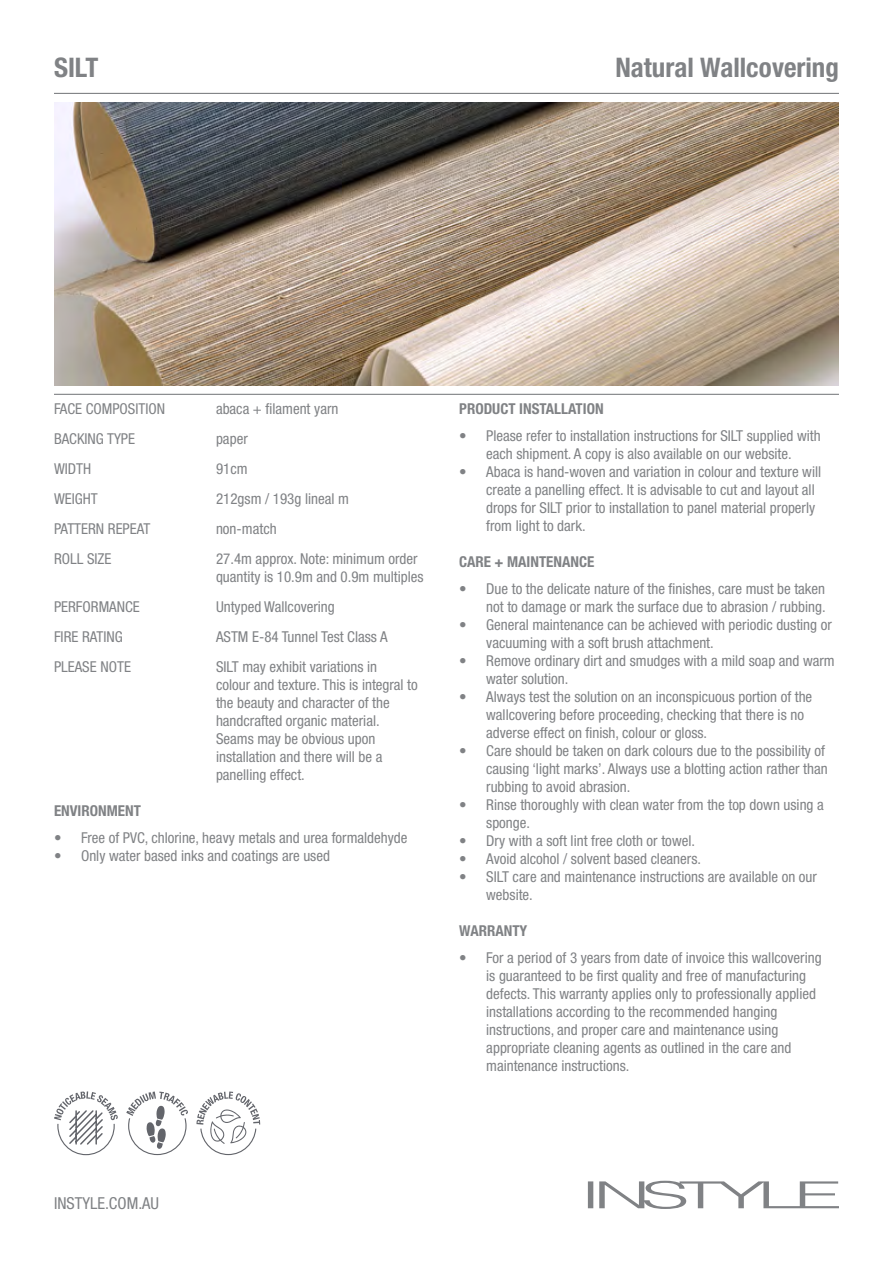
<style>
.page{position:relative;width:893px;height:1263px;background:#fff}
.page>*{position:absolute;margin:0;border:0;box-sizing:border-box;transform-origin:0 0}
.t1{font:700 condensed 27px "Helvetica Neue LT Std";color:#808285}
.t2{font:condensed 16.5px "Helvetica Neue LT Std";color:#808285}
.t3{font:condensed 15px/18px "Helvetica Neue LT Std";color:#808285}
.t4{font:700 condensed 15px "Helvetica Neue LT Std";color:#808285}
</style>
<div class="page">
<svg style="left:588px;top:1181px;width:251px;height:28px"></svg>
<hr style="left:54px;top:93px;width:785px;height:1px;background:#808285">
<hr style="left:54px;top:394px;width:785px;height:1px;background:#808285">
<img style="left:54px;top:102px;width:785px;height:283px">
<svg style="left:126px;top:1091px;width:62px;height:65px"></svg>
<svg style="left:196px;top:1091px;width:64px;height:65px"></svg>
<svg style="left:54px;top:1091px;width:64px;height:65px"></svg>
<h1 class="t1" style="left:54px;top:52px;width:46px">SILT</h1>
<h1 class="t1" style="left:615px;top:52px;width:225px">Natural Wallcovering</h1>
<p class="t3" style="left:54px;top:400px;width:113px">FACE COMPOSITION</p>
<p class="t3" style="left:216px;top:400px;width:124px">abaca + filament yarn</p>
<p class="t3" style="left:54px;top:430px;width:83px">BACKING TYPE</p>
<p class="t3" style="left:216px;top:430px;width:33px">paper</p>
<p class="t3" style="left:54px;top:460px;width:39px">WIDTH</p>
<p class="t3" style="left:216px;top:460px;width:33px">91cm</p>
<p class="t3" style="left:54px;top:490px;width:45px">WEIGHT</p>
<p class="t3" style="left:216px;top:490px;width:134px">212gsm / 193g lineal m</p>
<p class="t3" style="left:54px;top:520px;width:98px">PATTERN REPEAT</p>
<p class="t3" style="left:216px;top:520px;width:62px">non-match</p>
<p class="t3" style="left:54px;top:550px;width:59px">ROLL SIZE</p>
<p class="t3" style="left:216px;top:550px;width:209px">27.4m approx. Note: minimum order quantity is 10.9m and 0.9m multiples</p>
<p class="t3" style="left:54px;top:598px;width:87px">PERFORMANCE</p>
<p class="t3" style="left:216px;top:598px;width:120px">Untyped Wallcovering</p>
<p class="t3" style="left:54px;top:628px;width:70px">FIRE RATING</p>
<p class="t3" style="left:216px;top:628px;width:173px">ASTM E-84 Tunnel Test Class A</p>
<p class="t3" style="left:54px;top:658px;width:78px">PLEASE NOTE</p>
<p class="t3" style="left:216px;top:658px;width:203px">SILT may exhibit variations in<br>colour and texture. This is integral to the beauty and character of the handcrafted organic material.<br>Seams may be obvious upon installation and there will be a panelling effect.</p>
<p class="t4" style="left:54px;top:802px;width:88px">ENVIRONMENT</p>
<p class="t3" style="left:54px;top:829px;width:355px">• Free of PVC, chlorine, heavy metals and urea formaldehyde</p>
<p class="t3" style="left:54px;top:847px;width:277px">• Only water based inks and coatings are used</p>
<p class="t4" style="left:459px;top:400px;width:146px">PRODUCT INSTALLATION</p>
<p class="t3" style="left:459px;top:427px;width:363px;text-align:center">• Please refer to installation instructions for SILT supplied with each shipment. A copy is also available on our website.</p>
<p class="t3" style="left:486px;top:463px;width:336px;text-indent:-27px">• Abaca is hand-woven and variation in colour and texture will create a panelling effect. It is advisable to cut and layout all drops for SILT prior to installation to panel material properly from light to dark.</p>
<p class="t4" style="left:459px;top:553px;width:137px">CARE + MAINTENANCE</p>
<p class="t3" style="left:459px;top:580px;width:368px;text-align:right">• Due to the delicate nature of the finishes, care must be taken not to damage or mark the surface due to abrasion / rubbing.</p>
<p class="t3" style="left:486px;top:616px;width:347px;text-indent:-27px">• General maintenance can be achieved with periodic dusting or vacuuming with a soft brush attachment.</p>
<p class="t3" style="left:486px;top:652px;width:350px;text-indent:-27px">• Remove ordinary dirt and smudges with a mild soap and warm water solution.</p>
<p class="t3" style="left:486px;top:688px;width:328px;text-indent:-27px">• Always test the solution on an inconspicuous portion of the wallcovering before proceeding, checking that there is no adverse effect on finish, colour or gloss.</p>
<p class="t3" style="left:486px;top:742px;width:343px;text-indent:-27px">• Care should be taken on dark colours due to the possibility of causing ‘light marks’. Always use a blotting action rather than rubbing to avoid abrasion.</p>
<p class="t3" style="left:486px;top:796px;width:339px;text-indent:-27px">• Rinse thoroughly with clean water from the top down using a sponge.</p>
<p class="t3" style="left:459px;top:832px;width:237px">• Dry with a soft lint free cloth or towel.</p>
<p class="t3" style="left:459px;top:850px;width:243px">• Avoid alcohol / solvent based cleaners.</p>
<p class="t3" style="left:486px;top:868px;width:332px;text-indent:-27px">• SILT care and maintenance instructions are available on our website.</p>
<p class="t4" style="left:459px;top:922px;width:70px">WARRANTY</p>
<p class="t3" style="left:486px;top:949px;width:337px;text-indent:-27px">• For a period of 3 years from date of invoice this wallcovering is guaranteed to be first quality and free of manufacturing defects. This warranty applies only to professionally applied installations according to the recommended hanging instructions, and proper care and maintenance using appropriate cleaning agents as outlined in the care and maintenance instructions.</p>
<p class="t2" style="left:54px;top:1193px;width:107px">INSTYLE.COM.AU</p>
</div>
